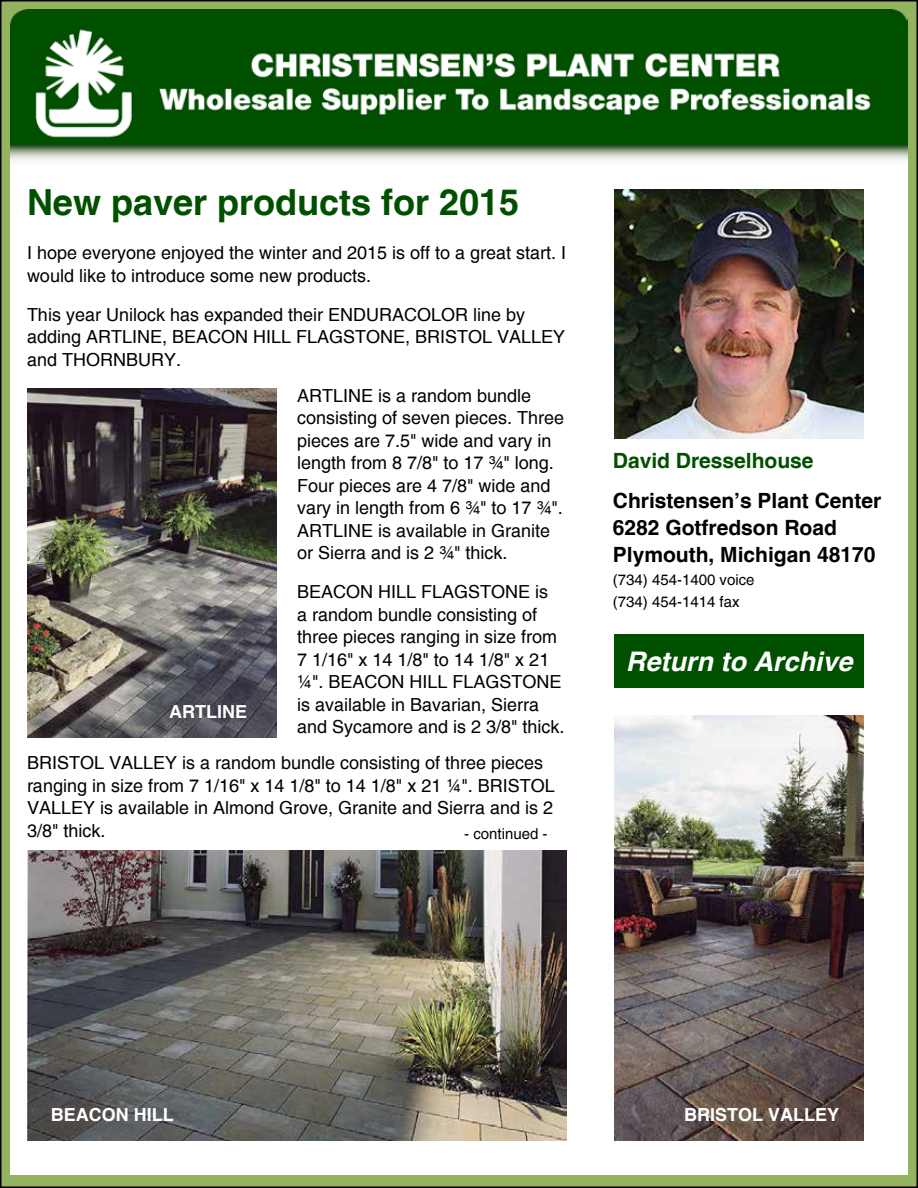
<style>
.page{position:relative;width:918px;height:1188px;background:#fff}
.page>*{position:absolute;margin:0;border:0;box-sizing:border-box;transform-origin:0 0}
.t1{font:700 36px "Helvetica";color:#005000}
.t2{font:italic 700 27px "Helvetica";color:#fff}
.t3{font:700 21px/27px "Helvetica";color:#000}
.t4{font:700 21px "Helvetica";color:#005000}
.t5{font:18px/22.5px "Helvetica";color:#000}
.t6{font:700 18px "Helvetica";color:#fff}
.t7{font:15px/22.5px "Helvetica";color:#000}
</style>
<div class="page">
<div style="left:1px;top:1px;width:916px;height:1186px;background:#93b361"></div>
<div style="left:10px;top:155px;width:898px;height:1019px;background:#fff"></div>
<img style="left:10px;top:9px;width:898px;height:152px">
<div style="left:614px;top:634px;width:250px;height:54px;background:#005000"></div>
<img style="left:614px;top:189px;width:250px;height:250px">
<img style="left:27px;top:850px;width:540px;height:291px">
<img style="left:614px;top:716px;width:250px;height:425px">
<img style="left:27px;top:389px;width:250px;height:349px">
<h1 class="t1" style="left:27px;top:180px;width:494px">New paver products for 2015</h1>
<p class="t5" style="left:27px;top:242px;width:541px">I hope everyone enjoyed the winter and 2015 is off to a great start. I would like to introduce some new products.</p>
<p class="t5" style="left:27px;top:304px;width:540px">This year Unilock has expanded their ENDURACOLOR line by adding ARTLINE, BEACON HILL FLAGSTONE, BRISTOL VALLEY and THORNBURY.</p>
<p class="t5" style="left:297px;top:385px;width:269px">ARTLINE is a random bundle consisting of seven pieces. Three pieces are 7.5" wide and vary in length from 8 7/8" to 17 ¾" long.<br>Four pieces are 4 7/8" wide and vary in length from 6 ¾" to 17 ¾".<br>ARTLINE is available in Granite or Sierra and is 2 ¾" thick.</p>
<p class="t5" style="left:297px;top:581px;width:269px">BEACON HILL FLAGSTONE is<br>a random bundle consisting of three pieces ranging in size from<br>7 1/16" x 14 1/8" to 14 1/8" x 21 ¼". BEACON HILL FLAGSTONE is available in Bavarian, Sierra and Sycamore and is 2 3/8" thick.</p>
<p class="t5" style="left:27px;top:752px;width:529px">BRISTOL VALLEY is a random bundle consisting of three pieces ranging in size from 7 1/16" x 14 1/8" to 14 1/8" x 21 ¼". BRISTOL VALLEY is available in Almond Grove, Granite and Sierra and is 2<br>3/8" thick.</p>
<p class="t6" style="left:169px;top:701px;width:79px">ARTLINE</p>
<p class="t7" style="left:464px;top:823px;width:85px">- continued -</p>
<p class="t4" style="left:613px;top:447px;width:202px">David Dresselhouse</p>
<p class="t3" style="left:613px;top:488px;width:270px">Christensen’s Plant Center<br>6282 Gotfredson Road<br>Plymouth, Michigan 48170</p>
<p class="t7" style="left:613px;top:569px;width:143px">(734) 454-1400 voice (734) 454-1414 fax</p>
<h2 class="t2" style="left:626px;top:645px;width:228px">Return to Archive</h2>
<p class="t6" style="left:51px;top:1104px;width:124px">BEACON HILL</p>
<p class="t6" style="left:684px;top:1104px;width:157px">BRISTOL VALLEY</p>
</div>
